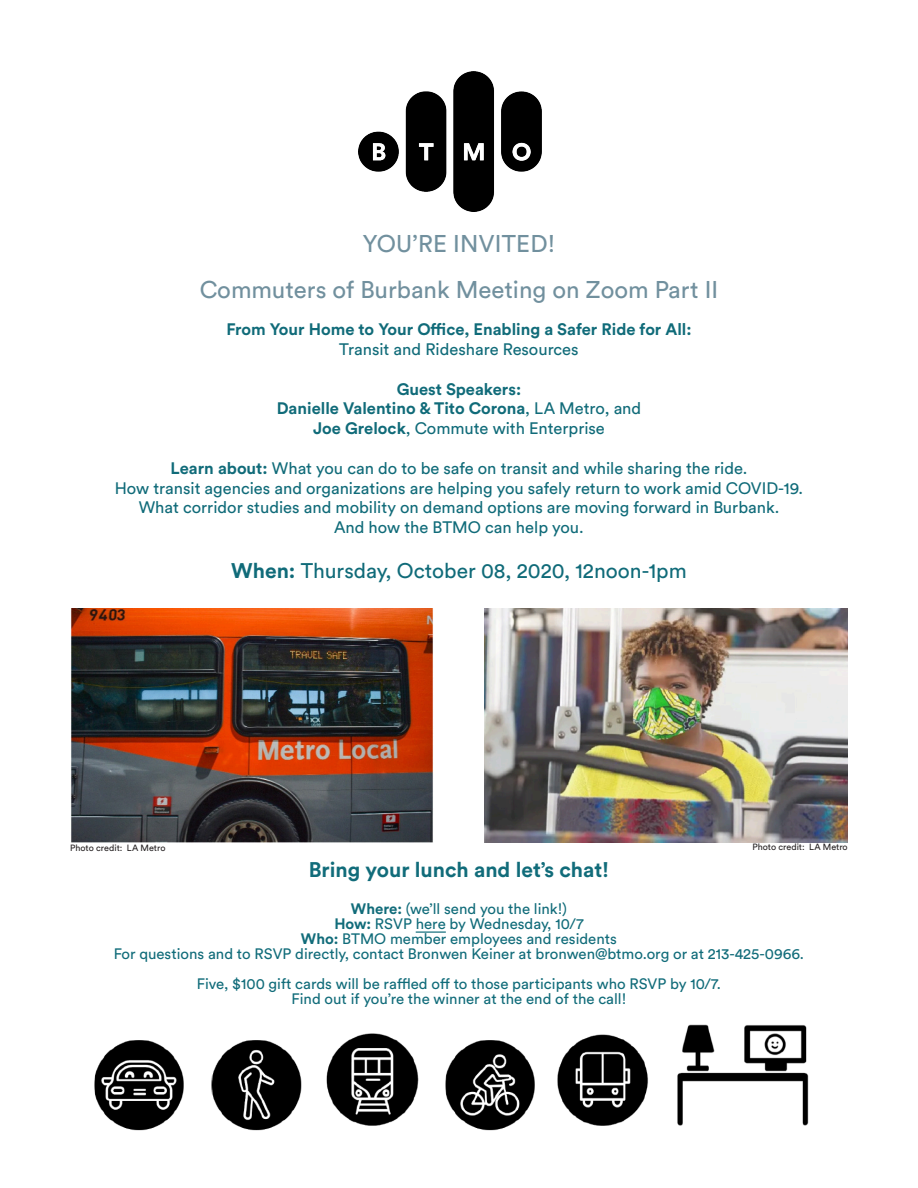
<style>
.page{position:relative;width:918px;height:1188px;background:#fff}
.page>*{position:absolute;margin:0;border:0;box-sizing:border-box;transform-origin:0 0}
.t1{font:24px "Circular Std";color:#71909e}
.t2{font:21px "Circular Std";color:#106b79}
.t3{font:700 21px "Circular Std";color:#116c7a}
.t4{font:16.5px "Circular Std";color:#106b79}
.t5{font:700 16.5px "Circular Std";color:#106b79}
.t6{font:15px "Circular Std";color:#116c7a}
.t7{font:9px "Circular Std";color:#231f20}
.s1{font-weight:400}
.s2{font-weight:700}
</style>
<div class="page">
<hr style="left:416px;top:931px;width:30px;height:2px;background:#116c7a">
<img style="left:71px;top:608px;width:362px;height:234px">
<img style="left:94px;top:1024px;width:715px;height:107px">
<img style="left:358px;top:72px;width:184px;height:139px">
<img style="left:484px;top:608px;width:364px;height:234px">
<p class="t1" style="left:363px;top:229px;width:194px">YOU’RE INVITED!</p>
<p class="t1" style="left:200px;top:275px;width:520px">Commuters of Burbank Meeting on Zoom Part II</p>
<p class="t5" style="left:226px;top:319px;width:467px">From Your Home to Your Office, Enabling a Safer Ride for All:</p>
<p class="t4" style="left:339px;top:339px;width:241px">Transit and Rideshare Resources</p>
<p class="t5" style="left:397px;top:378px;width:126px">Guest Speakers:</p>
<p class="t5" style="left:277px;top:398px;width:366px">Danielle Valentino &amp; Tito Corona<span class="s1">, LA Metro, and</span></p>
<p class="t4" style="left:313px;top:418px;width:293px"><span class="s2">Joe Grelock</span>, Commute with Enterprise</p>
<p class="t4" style="left:171px;top:458px;width:578px"><span class="s2">Learn about:</span> What you can do to be safe on transit and while sharing the ride.</p>
<p class="t4" style="left:115px;top:478px;width:690px">How transit agencies and organizations are helping you safely return to work amid COVID-19.</p>
<p class="t4" style="left:139px;top:498px;width:642px">What corridor studies and mobility on demand options are moving forward in Burbank.</p>
<p class="t4" style="left:334px;top:517px;width:251px">And how the BTMO can help you.</p>
<p class="t2" style="left:231px;top:558px;width:457px"><span class="s2">When:</span> Thursday, October 08, 2020, 12noon-1pm</p>
<p class="t7" style="left:70px;top:843px;width:97px">Photo credit: LA Metro</p>
<p class="t7" style="left:752px;top:841px;width:97px">Photo credit: LA Metro</p>
<p class="t3" style="left:309px;top:856px;width:302px">Bring your lunch and let’s chat!</p>
<p class="t6" style="left:351px;top:900px;width:218px"><span class="s2">Where:</span> (we’ll send you the link!)</p>
<p class="t6" style="left:334px;top:915px;width:251px"><span class="s2">How:</span> RSVP here by Wednesday, 10/7</p>
<p class="t6" style="left:301px;top:930px;width:318px"><span class="s2">Who:</span> BTMO member employees and residents</p>
<p class="t6" style="left:114px;top:945px;width:692px">For questions and to RSVP directly, contact Bronwen Keiner at bronwen@btmo.org or at 213-425-0966.</p>
<p class="t6" style="left:197px;top:975px;width:526px">Five, $100 gift cards will be raffled off to those participants who RSVP by 10/7.</p>
<p class="t6" style="left:292px;top:990px;width:336px">Find out if you’re the winner at the end of the call!</p>
</div>
